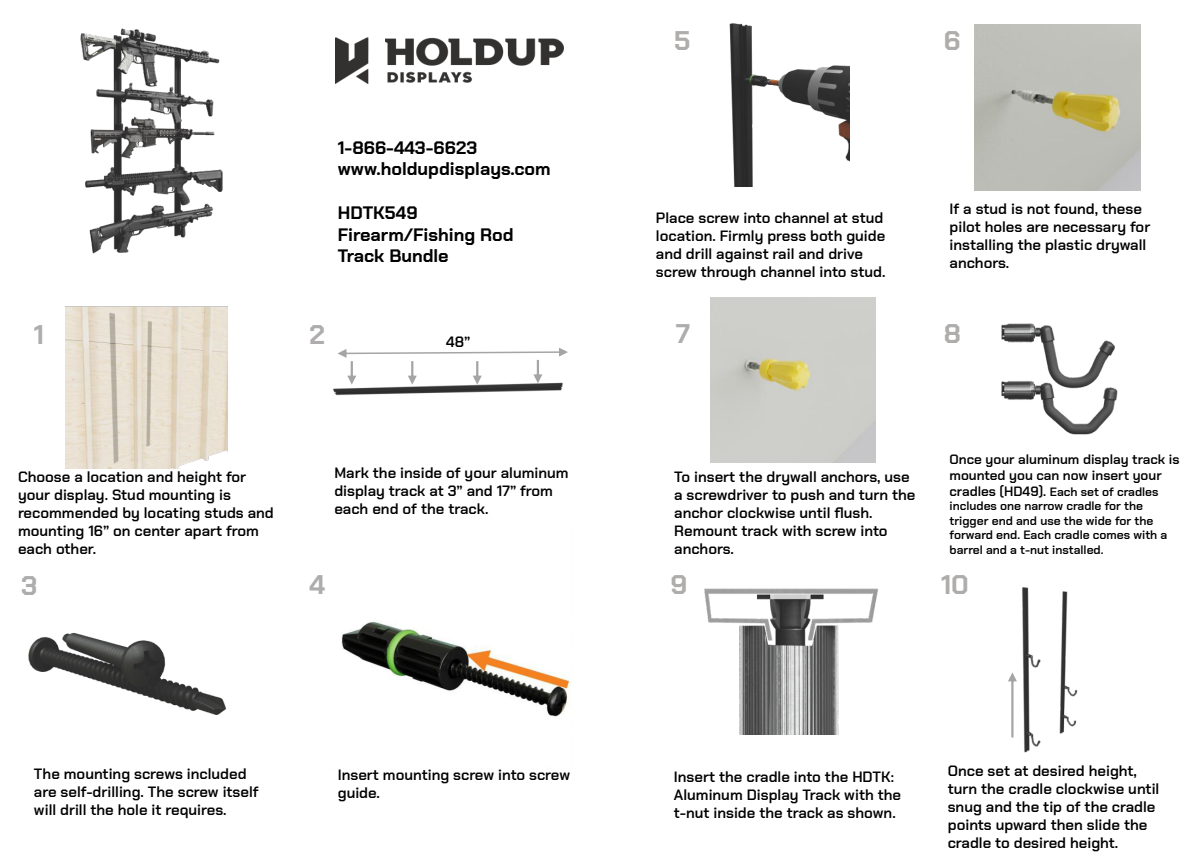
<style>
.page{position:relative;width:1188px;height:864px;background:#fff}
.page>*{position:absolute;margin:0;border:0;box-sizing:border-box;transform-origin:0 0}
.t1{font:700 27px "Chakra Petch";color:#afacac}
.t2{font:700 18px/21.6px "Chakra Petch";color:#000}
.t3{font:600 15px/18px "Chakra Petch";color:#000}
.t4{font:600 13.5px/16.2px "Chakra Petch";color:#000}
.t5{font:600 12.15px "Chakra Petch";color:#000}
.t6{font:600 12px/14.4px "Chakra Petch";color:#000}
.s1{font-size:13.5px}
</style>
<div class="page">
<img style="left:341px;top:621px;width:229px;height:96px">
<img style="left:336px;top:38px;width:227px;height:46px">
<img style="left:28px;top:633px;width:199px;height:82px">
<img style="left:729px;top:23px;width:121px;height:163px">
<img style="left:1011px;top:587px;width:67px;height:166px">
<svg style="left:1008px;top:672px;width:9px;height:65px"></svg>
<img style="left:704px;top:588px;width:175px;height:146px">
<img style="left:80px;top:28px;width:143px;height:226px">
<img style="left:65px;top:306px;width:163px;height:163px">
<img style="left:333px;top:347px;width:230px;height:49px">
<svg style="left:338px;top:348px;width:230px;height:37px"></svg>
<img style="left:975px;top:25px;width:165px;height:165px">
<img style="left:1001px;top:323px;width:117px;height:112px">
<img style="left:710px;top:297px;width:165px;height:165px">
<p class="t2" style="left:338px;top:137px;width:214px">1-866-443-6623 www.holdupdisplays.com</p>
<p class="t2" style="left:338px;top:202px;width:177px">HDTK549<br>Firearm/Fishing Rod<br>Track Bundle</p>
<h1 class="t1" style="left:34px;top:319px;width:12px">1</h1>
<h1 class="t1" style="left:310px;top:318px;width:17px">2</h1>
<p class="t3" style="left:446px;top:333px;width:26px">48”</p>
<p class="t3" style="left:18px;top:468px;width:257px">Choose a location and height for your display. Stud mounting is recommended by locating studs and mounting 16” on center apart from each other.</p>
<h1 class="t1" style="left:21px;top:570px;width:18px">3</h1>
<h1 class="t1" style="left:310px;top:569px;width:17px">4</h1>
<p class="t3" style="left:334px;top:464px;width:236px">Mark the inside of your aluminum display track at 3” and 17” from each end of the track.</p>
<p class="t3" style="left:34px;top:765px;width:226px">The mounting screws included are self-drilling. The screw itself will drill the hole it requires.</p>
<p class="t3" style="left:338px;top:765px;width:234px">Insert mounting screw into screw guide.</p>
<h1 class="t1" style="left:674px;top:25px;width:18px">5</h1>
<h1 class="t1" style="left:944px;top:25px;width:18px">6</h1>
<p class="t3" style="left:656px;top:209px;width:231px">Place screw into channel at stud location. Firmly press both guide and drill against rail and drive screw through channel into stud.</p>
<p class="t3" style="left:950px;top:200px;width:202px">If a stud is not found, these pilot holes are necessary for installing the plastic drywall anchors.</p>
<h1 class="t1" style="left:676px;top:318px;width:16px">7</h1>
<h1 class="t1" style="left:944px;top:318px;width:19px">8</h1>
<p class="t3" style="left:674px;top:468px;width:243px">To insert the drywall anchors, use a screwdriver to push and turn the anchor clockwise until flush.<br>Remount track with screw into anchors.</p>
<p class="t4" style="left:950px;top:451px;width:232px">Once your aluminum display track is mounted you can now insert your</p>
<p class="t6" style="left:950px;top:485px;width:211px"><span class="s1">cradles (HD49).</span> Each set of cradles includes one narrow cradle for the trigger end and use the wide for the</p>
<p class="t5" style="left:950px;top:528px;width:219px">forward end. Each cradle comes with a</p>
<p class="t6" style="left:950px;top:542px;width:155px">barrel and a t-nut installed.</p>
<h1 class="t1" style="left:670px;top:569px;width:18px">9</h1>
<h1 class="t1" style="left:941px;top:569px;width:29px">10</h1>
<p class="t3" style="left:674px;top:768px;width:229px">Insert the cradle into the HDTK:<br>Aluminum Display Track with the t-nut inside the track as shown.</p>
<p class="t3" style="left:948px;top:762px;width:213px">Once set at desired height, turn the cradle clockwise until snug and the tip of the cradle points upward then slide the cradle to desired height.</p>
</div>
